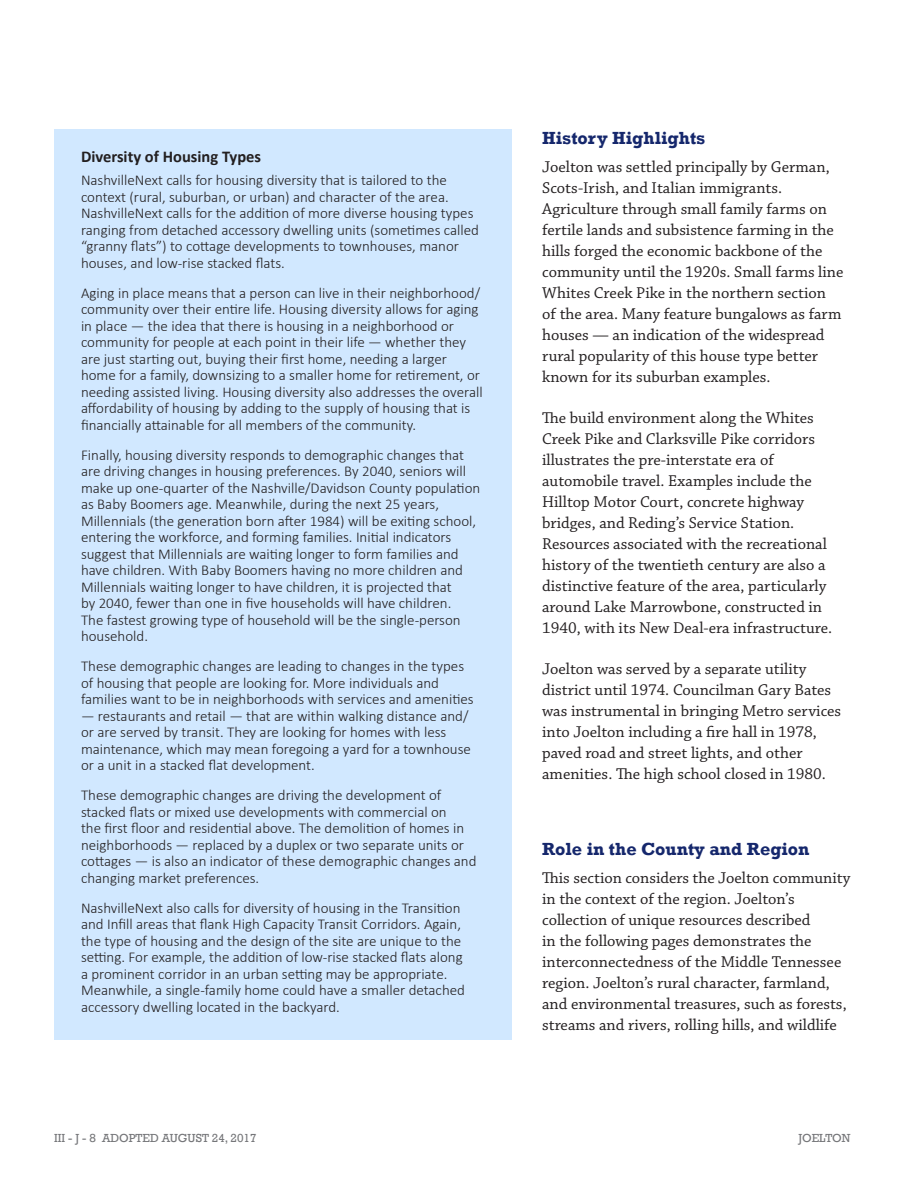
<style>
.page{position:relative;width:918px;height:1188px;background:#fff}
.page>*{position:absolute;margin:0;border:0;box-sizing:border-box;transform-origin:0 0}
.Body_Heading_1{font:700 18px "Rockwell";color:#15276c}
.Body_Normal{font:16.5px/21px "Chaparral Pro";color:#231f20}
.Sidebar_Heading_Blac{font:700 16.5px "Calibri";color:#231f20}
.Sidebar_Body_Black{font:300 15px/16.5px "Calibri";color:#231f20}
.t1{font:12px "Rockwell";color:#757679}
</style>
<div class="page">
<div style="left:54px;top:130px;width:458px;height:910px;background:#d1e8ff"></div>
<p class="Sidebar_Heading_Blac" style="left:81px;top:146px;width:182px">Diversity of Housing Types</p>
<p class="Sidebar_Body_Black" style="left:81px;top:172px;width:400px">NashvilleNext calls for housing diversity that is tailored to the context (rural, suburban, or urban) and character of the area.<br>NashvilleNext calls for the addition of more diverse housing types ranging from detached accessory dwelling units (sometimes called “granny flats”) to cottage developments to townhouses, manor houses, and low-rise stacked flats.</p>
<p class="Sidebar_Body_Black" style="left:81px;top:284px;width:403px">Aging in place means that a person can live in their neighborhood/ community over their entire life. Housing diversity allows for aging in place — the idea that there is housing in a neighborhood or community for people at each point in their life — whether they are just starting out, buying their first home, needing a larger home for a family, downsizing to a smaller home for retirement, or needing assisted living. Housing diversity also addresses the overall affordability of housing by adding to the supply of housing that is financially attainable for all members of the community.</p>
<p class="Sidebar_Body_Black" style="left:81px;top:446px;width:401px">Finally, housing diversity responds to demographic changes that are driving changes in housing preferences. By 2040, seniors will make up one-quarter of the Nashville/Davidson County population as Baby Boomers age. Meanwhile, during the next 25 years, Millennials (the generation born after 1984) will be exiting school, entering the workforce, and forming families. Initial indicators suggest that Millennials are waiting longer to form families and have children. With Baby Boomers having no more children and Millennials waiting longer to have children, it is projected that<br>by 2040, fewer than one in five households will have children.<br>The fastest growing type of household will be the single-person household.</p>
<p class="Sidebar_Body_Black" style="left:81px;top:658px;width:394px">These demographic changes are leading to changes in the types of housing that people are looking for. More individuals and families want to be in neighborhoods with services and amenities</p>
<p class="Sidebar_Body_Black" style="left:81px;top:707px;width:391px">— restaurants and retail — that are within walking distance and/ or are served by transit. They are looking for homes with less maintenance, which may mean foregoing a yard for a townhouse or a unit in a stacked flat development.</p>
<p class="Sidebar_Body_Black" style="left:81px;top:787px;width:397px">These demographic changes are driving the development of stacked flats or mixed use developments with commercial on<br>the first floor and residential above. The demolition of homes in neighborhoods — replaced by a duplex or two separate units or cottages — is also an indicator of these demographic changes and changing market preferences.</p>
<p class="Sidebar_Body_Black" style="left:81px;top:899px;width:386px">NashvilleNext also calls for diversity of housing in the Transition and Infill areas that flank High Capacity Transit Corridors. Again, the type of housing and the design of the site are unique to the setting. For example, the addition of low-rise stacked flats along a prominent corridor in an urban setting may be appropriate.<br>Meanwhile, a single-family home could have a smaller detached accessory dwelling located in the backyard.</p>
<p class="Body_Heading_1" style="left:542px;top:127px;width:165px">History Highlights</p>
<p class="Body_Normal" style="left:542px;top:157px;width:303px">Joelton was settled principally by German, Scots-Irish, and Italian immigrants.<br>Agriculture through small family farms on fertile lands and subsistence farming in the hills forged the economic backbone of the community until the 1920s. Small farms line Whites Creek Pike in the northern section of the area. Many feature bungalows as farm houses — an indication of the widespread rural popularity of this house type better known for its suburban examples.</p>
<p class="Body_Normal" style="left:542px;top:408px;width:292px">The build environment along the Whites Creek Pike and Clarksville Pike corridors illustrates the pre-interstate era of automobile travel. Examples include the Hilltop Motor Court, concrete highway bridges, and Reding’s Service Station.<br>Resources associated with the recreational history of the twentieth century are also a distinctive feature of the area, particularly around Lake Marrowbone, constructed in 1940, with its New Deal-era infrastructure.</p>
<p class="Body_Normal" style="left:542px;top:659px;width:301px">Joelton was served by a separate utility district until 1974. Councilman Gary Bates was instrumental in bringing Metro services into Joelton including a fire hall in 1978, paved road and street lights, and other amenities. The high school closed in 1980.</p>
<p class="Body_Heading_1" style="left:542px;top:838px;width:269px">Role in the County and Region</p>
<p class="Body_Normal" style="left:542px;top:868px;width:310px">This section considers the Joelton community in the context of the region. Joelton’s collection of unique resources described<br>in the following pages demonstrates the interconnectedness of the Middle Tennessee region. Joelton’s rural character, farmland, and environmental treasures, such as forests, streams and rivers, rolling hills, and wildlife</p>
<p class="t1" style="left:54px;top:1131px;width:204px">III - J - 8 ADOPTED AUGUST 24, 2017</p>
<p class="t1" style="left:798px;top:1131px;width:54px">JOELTON</p>
</div>
